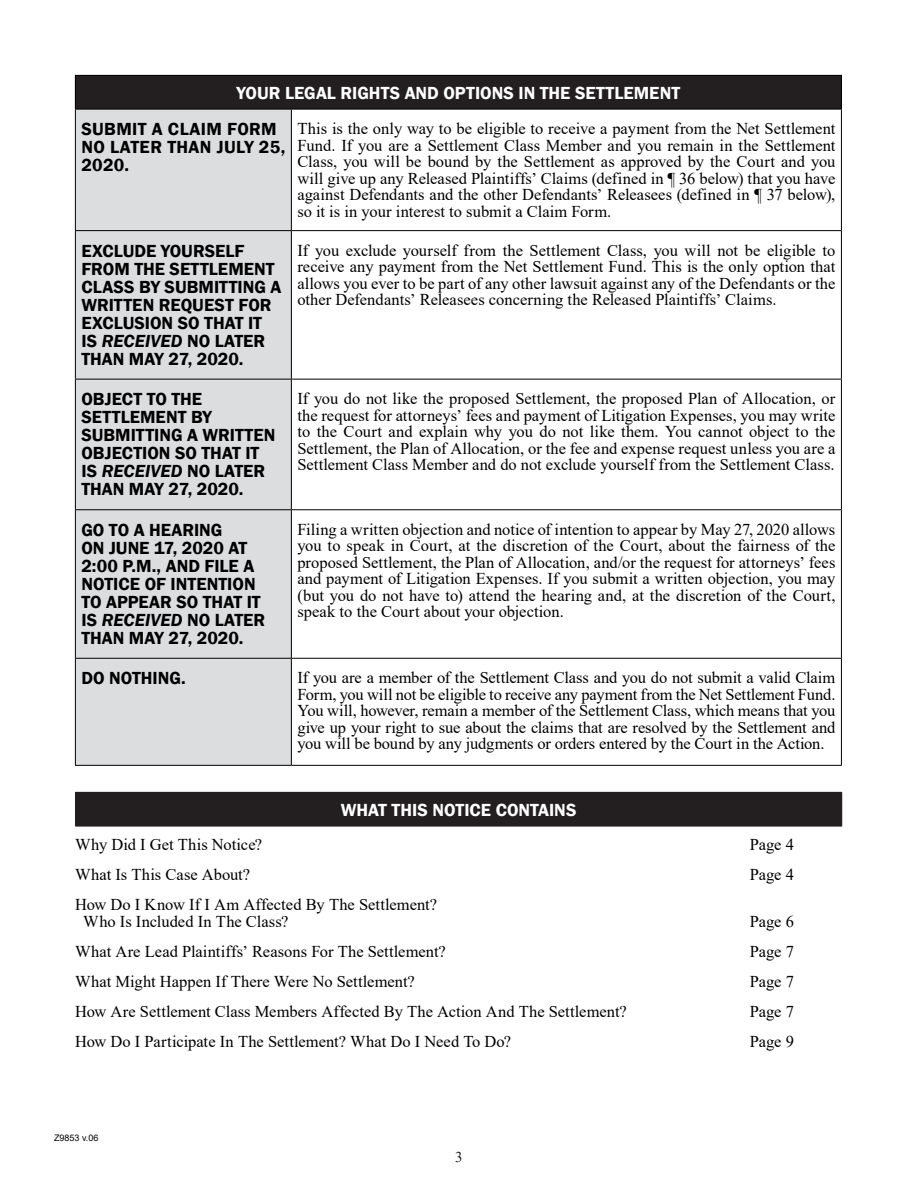
<style>
.page{position:relative;width:918px;height:1188px;background:#fff}
.page>*{position:absolute;margin:0;border:0;box-sizing:border-box;transform-origin:0 0}
.Table_Row{font:600 18px/18px "Franklin Gothic";color:#000}
.Table_Header{font:600 18px "Franklin Gothic";color:#fff}
.Table_Row-2{font:600 18px/18px "Franklin Gothic";letter-spacing:.02em;color:#000}
.Table_Body_Copy{font:16.5px/16.5px "Times New Roman";color:#000;text-align:justify}
.Body_Copy{font:16.5px "Times New Roman";color:#000}
.t1{font:15px "Times New Roman";color:#231f20}
.t2{font:9px "Arial";color:#000}
.s1{font-style:italic}
</style>
<div class="page">
<div style="left:75px;top:75px;width:766px;height:34px;background:#231f20"></div>
<div style="left:76px;top:110px;width:215px;height:655px;background:#dcdddf"></div>
<hr style="left:75px;top:75px;width:216px;height:1px;background:#000">
<hr style="left:75px;top:76px;width:1px;height:33px;background:#000">
<hr style="left:291px;top:75px;width:551px;height:1px;background:#000">
<hr style="left:841px;top:76px;width:1px;height:33px;background:#000">
<hr style="left:75px;top:109px;width:216px;height:1px;background:#000">
<hr style="left:75px;top:110px;width:1px;height:120px;background:#000">
<hr style="left:291px;top:109px;width:551px;height:1px;background:#000">
<hr style="left:291px;top:110px;width:1px;height:120px;background:#000">
<hr style="left:841px;top:110px;width:1px;height:120px;background:#000">
<hr style="left:75px;top:230px;width:216px;height:1px;background:#000">
<hr style="left:75px;top:231px;width:1px;height:148px;background:#000">
<hr style="left:291px;top:230px;width:551px;height:1px;background:#000">
<hr style="left:291px;top:231px;width:1px;height:148px;background:#000">
<hr style="left:841px;top:231px;width:1px;height:148px;background:#000">
<hr style="left:75px;top:379px;width:216px;height:1px;background:#000">
<hr style="left:75px;top:380px;width:1px;height:129px;background:#000">
<hr style="left:291px;top:379px;width:551px;height:1px;background:#000">
<hr style="left:291px;top:380px;width:1px;height:129px;background:#000">
<hr style="left:841px;top:380px;width:1px;height:129px;background:#000">
<hr style="left:75px;top:509px;width:216px;height:1px;background:#000">
<hr style="left:75px;top:510px;width:1px;height:148px;background:#000">
<hr style="left:291px;top:509px;width:551px;height:1px;background:#000">
<hr style="left:291px;top:510px;width:1px;height:148px;background:#000">
<hr style="left:841px;top:510px;width:1px;height:148px;background:#000">
<hr style="left:75px;top:658px;width:216px;height:1px;background:#000">
<hr style="left:75px;top:659px;width:1px;height:106px;background:#000">
<hr style="left:291px;top:658px;width:551px;height:1px;background:#000">
<hr style="left:291px;top:659px;width:1px;height:106px;background:#000">
<hr style="left:841px;top:659px;width:1px;height:106px;background:#000">
<hr style="left:75px;top:765px;width:216px;height:1px;background:#000">
<hr style="left:291px;top:765px;width:551px;height:1px;background:#000">
<div style="left:76px;top:792px;width:766px;height:34px;background:#231f20"></div>
<hr style="left:75px;top:792px;width:767px;height:1px;background:#231f20">
<hr style="left:75px;top:793px;width:1px;height:33px;background:#231f20">
<hr style="left:75px;top:826px;width:767px;height:1px;background:#231f20">
<p class="Table_Header" style="left:237px;top:81px;width:445px">YOUR LEGAL RIGHTS AND OPTIONS IN THE SETTLEMENT</p>
<p class="Table_Row-2" style="left:81px;top:120px;width:205px">SUBMIT A CLAIM FORM<br>NO LATER THAN JULY 25,<br>2020.</p>
<p class="Table_Body_Copy" style="left:297px;top:120px;width:540px">This is the only way to be eligible to receive a payment from the Net Settlement Fund. If you are a Settlement Class Member and you remain in the Settlement Class, you will be bound by the Settlement as approved by the Court and you will give up any Released Plaintiffs’ Claims (defined in ¶ 36 below) that you have against Defendants and the other Defendants’ Releasees (defined in ¶ 37 below), so it is in your interest to submit a Claim Form.</p>
<p class="Table_Row" style="left:81px;top:242px;width:201px">EXCLUDE YOURSELF<br>FROM THE SETTLEMENT<br>CLASS BY SUBMITTING A<br>WRITTEN REQUEST FOR<br>EXCLUSION SO THAT IT<br>IS <span class="s1">RECEIVED</span> NO LATER<br>THAN MAY 27, 2020.</p>
<p class="Table_Body_Copy" style="left:297px;top:241px;width:540px">If you exclude yourself from the Settlement Class, you will not be eligible to receive any payment from the Net Settlement Fund. This is the only option that allows you ever to be part of any other lawsuit against any of the Defendants or the other Defendants’ Releasees concerning the Released Plaintiffs’ Claims.</p>
<p class="Table_Row" style="left:81px;top:390px;width:196px">OBJECT TO THE<br>SETTLEMENT BY<br>SUBMITTING A WRITTEN<br>OBJECTION SO THAT IT<br>IS <span class="s1">RECEIVED</span> NO LATER<br>THAN MAY 27, 2020.</p>
<p class="Table_Body_Copy" style="left:297px;top:390px;width:540px">If you do not like the proposed Settlement, the proposed Plan of Allocation, or the request for attorneys’ fees and payment of Litigation Expenses, you may write to the Court and explain why you do not like them. You cannot object to the Settlement, the Plan of Allocation, or the fee and expense request unless you are a Settlement Class Member and do not exclude yourself from the Settlement Class.</p>
<p class="Table_Row" style="left:81px;top:521px;width:186px">GO TO A HEARING<br>ON JUNE 17, 2020 AT<br>2:00 P.M., AND FILE A<br>NOTICE OF INTENTION<br>TO APPEAR SO THAT IT<br>IS <span class="s1">RECEIVED</span> NO LATER<br>THAN MAY 27, 2020.</p>
<p class="Table_Body_Copy" style="left:297px;top:520px;width:540px">Filing a written objection and notice of intention to appear by May 27, 2020 allows you to speak in Court, at the discretion of the Court, about the fairness of the proposed Settlement, the Plan of Allocation, and/or the request for attorneys’ fees and payment of Litigation Expenses. If you submit a written objection, you may (but you do not have to) attend the hearing and, at the discretion of the Court, speak to the Court about your objection.</p>
<p class="Table_Row" style="left:81px;top:670px;width:106px">DO NOTHING.</p>
<p class="Table_Body_Copy" style="left:297px;top:669px;width:540px">If you are a member of the Settlement Class and you do not submit a valid Claim Form, you will not be eligible to receive any payment from the Net Settlement Fund.<br>You will, however, remain a member of the Settlement Class, which means that you give up your right to sue about the claims that are resolved by the Settlement and you will be bound by any judgments or orders entered by the Court in the Action.</p>
<h1 class="Table_Header" style="left:341px;top:798px;width:237px">WHAT THIS NOTICE CONTAINS</h1>
<p class="Body_Copy" style="left:75px;top:833px;width:189px">Why Did I Get This Notice?</p>
<p class="Body_Copy" style="left:750px;top:833px;width:46px">Page 4</p>
<p class="Body_Copy" style="left:75px;top:863px;width:177px">What Is This Case About?</p>
<p class="Body_Copy" style="left:750px;top:863px;width:46px">Page 4</p>
<p class="Body_Copy" style="left:75px;top:893px;width:364px">How Do I Know If I Am Affected By The Settlement?</p>
<p class="Body_Copy" style="left:83px;top:910px;width:207px">Who Is Included In The Class?</p>
<p class="Body_Copy" style="left:750px;top:910px;width:46px">Page 6</p>
<p class="Body_Copy" style="left:75px;top:940px;width:372px">What Are Lead Plaintiffs’ Reasons For The Settlement?</p>
<p class="Body_Copy" style="left:750px;top:940px;width:46px">Page 7</p>
<p class="Body_Copy" style="left:75px;top:970px;width:341px">What Might Happen If There Were No Settlement?</p>
<p class="Body_Copy" style="left:750px;top:970px;width:46px">Page 7</p>
<p class="Body_Copy" style="left:75px;top:1000px;width:553px">How Are Settlement Class Members Affected By The Action And The Settlement?</p>
<p class="Body_Copy" style="left:750px;top:1000px;width:46px">Page 7</p>
<p class="Body_Copy" style="left:75px;top:1030px;width:438px">How Do I Participate In The Settlement? What Do I Need To Do?</p>
<p class="Body_Copy" style="left:750px;top:1030px;width:46px">Page 9</p>
<p class="t2" style="left:54px;top:1131px;width:46px">Z9853 v.06</p>
<p class="t1" style="left:455px;top:1146px;width:9px">3</p>
</div>
